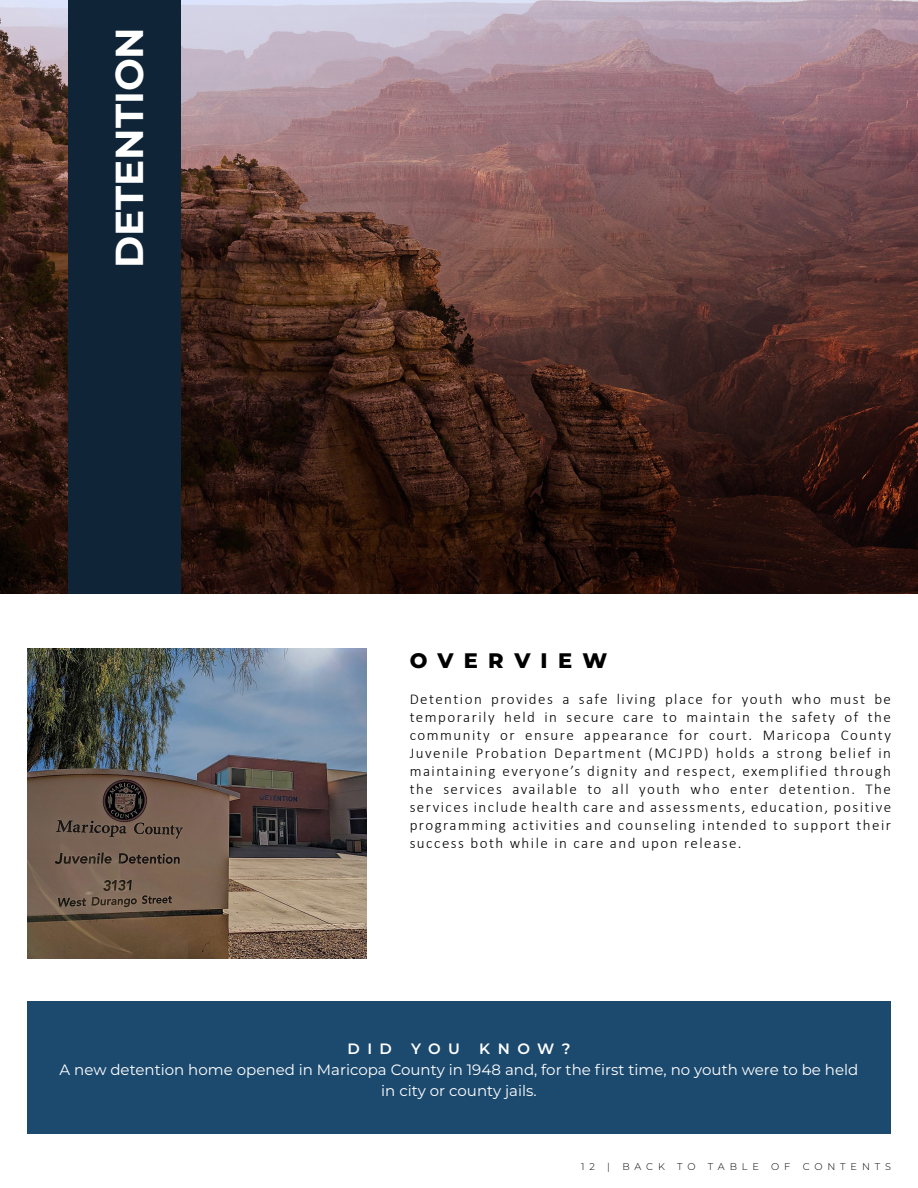
<style>
.page{position:relative;width:918px;height:1188px;background:#fff}
.page>*{position:absolute;margin:0;border:0;box-sizing:border-box;transform-origin:0 0}
.t1{font:700 39px "Montserrat";color:#fff}
.t2{font:800 21px "Montserrat";letter-spacing:.49em;color:#000}
.t3{font:300 15px/18px "Calibri";letter-spacing:.1em;color:#000;text-align:justify}
.t4{font:15px/21px "Montserrat";color:#fff;text-align:center}
.t5{font:600 15px "Montserrat";letter-spacing:.5em;color:#fff}
.t6{font:300 9.75px "Montserrat";letter-spacing:.5em;color:#000}
</style>
<div class="page">
<img style="left:27px;top:648px;width:339px;height:310px">
<img style="left:0;top:0;width:918px;height:594px">
<div style="left:68px;top:0;width:113px;height:594px;background:#0f2537"></div>
<div style="left:27px;top:1001px;width:864px;height:133px;background:#1c4a6f"></div>
<h1 class="t1" style="left:101px;top:268px;width:243px;rotate:-90deg">DETENTION</h1>
<h2 class="t2" style="left:410px;top:645px;width:199px">OVERVIEW</h2>
<p class="t3" style="left:410px;top:690px;width:483px">Detention provides a safe living place for youth who must be temporarily held in secure care to maintain the safety of the community or ensure appearance for court. Maricopa County Juvenile Probation Department (MCJPD) holds a strong belief in maintaining everyone’s dignity and respect, exemplified through the services available to all youth who enter detention. The services include health care and assessments, education, positive programming activities and counseling intended to support their success both while in care and upon release.</p>
<p class="t5" style="left:347px;top:1038px;width:46px">DID</p>
<p class="t5" style="left:411px;top:1038px;width:50px">YOU</p>
<p class="t5" style="left:479px;top:1038px;width:93px">KNOW?</p>
<p class="t4" style="left:60px;top:1059px;width:800px">A new detention home opened in Maricopa County in 1948 and, for the first time, no youth were to be held in city or county jails.</p>
<p class="t6" style="left:581px;top:1160px;width:15px">1 2</p>
<p class="t6" style="left:607px;top:1160px;width:4px">|</p>
<p class="t6" style="left:622px;top:1160px;width:44px">BACK</p>
<p class="t6" style="left:677px;top:1160px;width:20px">T O</p>
<p class="t6" style="left:708px;top:1160px;width:53px">TABLE</p>
<p class="t6" style="left:771px;top:1160px;width:21px">O F</p>
<p class="t6" style="left:803px;top:1160px;width:90px">CONTENTS</p>
</div>
